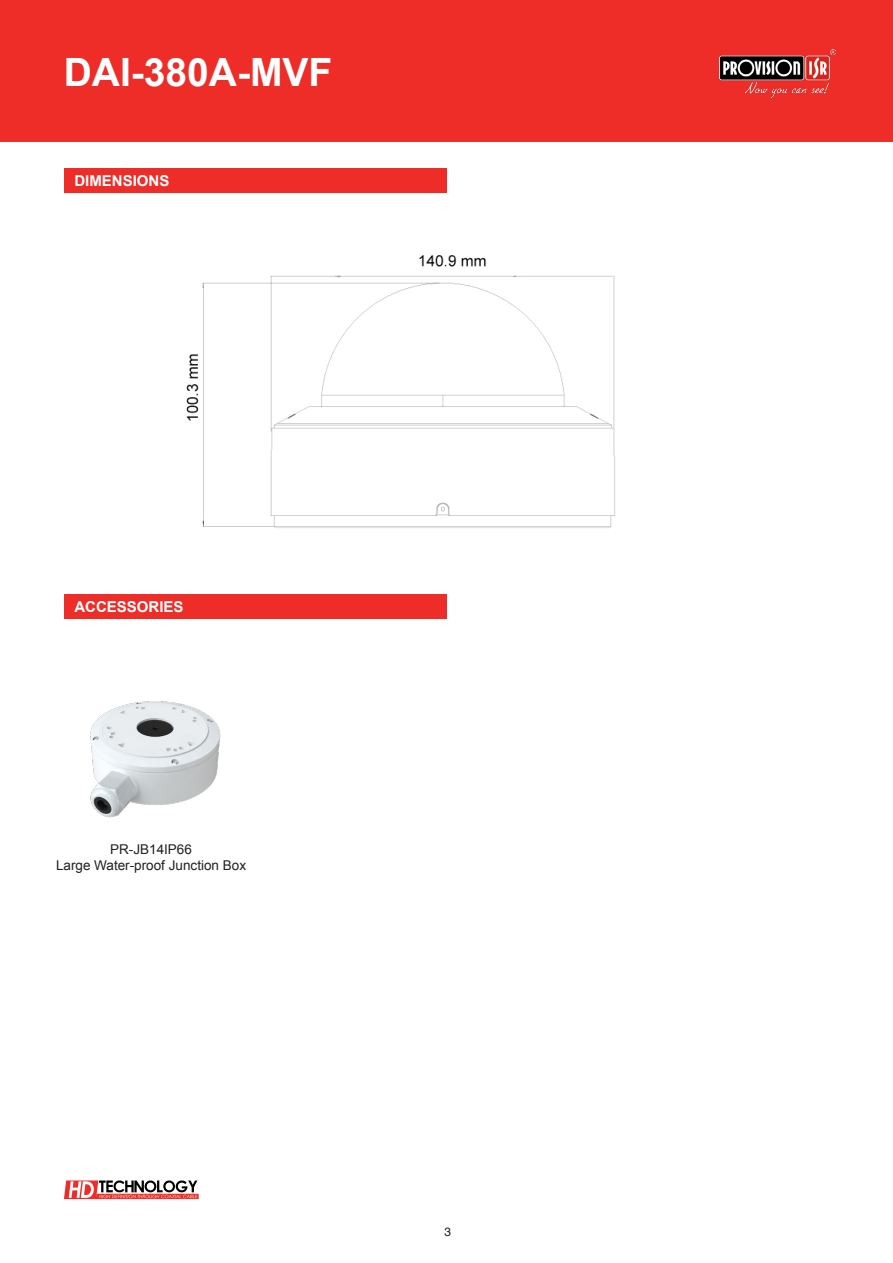
<style>
.page{position:relative;width:893px;height:1263px;background:#fff}
.page>*{position:absolute;margin:0;border:0;box-sizing:border-box;transform-origin:0 0}
.t1{font:700 39px "Arial";color:#fff}
.t2{font:700 15px "Arial";color:#fff}
.t3{font:13.5px "Arial";color:#231f20}
.t4{font:12px "Helvetica";color:#231f20}
</style>
<div class="page">
<svg style="left:64px;top:1180px;width:135px;height:19px"></svg>
<div style="left:0;top:0;width:893px;height:141px;background:#ee2d28"></div>
<div style="left:64px;top:168px;width:382px;height:25px;background:#ee2d28"></div>
<img style="left:719px;top:50px;width:117px;height:47px">
<div style="left:64px;top:594px;width:382px;height:25px;background:#ee2d28"></div>
<img style="left:90px;top:701px;width:131px;height:117px">
<img style="left:186px;top:255px;width:429px;height:273px">
<p class="t1" style="left:64px;top:46px;width:270px">DAI-380A-MVF</p>
<p class="t2" style="left:74px;top:171px;width:97px">DIMENSIONS</p>
<p class="t2" style="left:74px;top:597px;width:111px">ACCESSORIES</p>
<p class="t3" style="left:110px;top:840px;width:83px">PR-JB14IP66</p>
<p class="t3" style="left:56px;top:856px;width:192px">Large Water-proof Junction Box</p>
<p class="t4" style="left:444px;top:1222px;width:8px">3</p>
</div>
